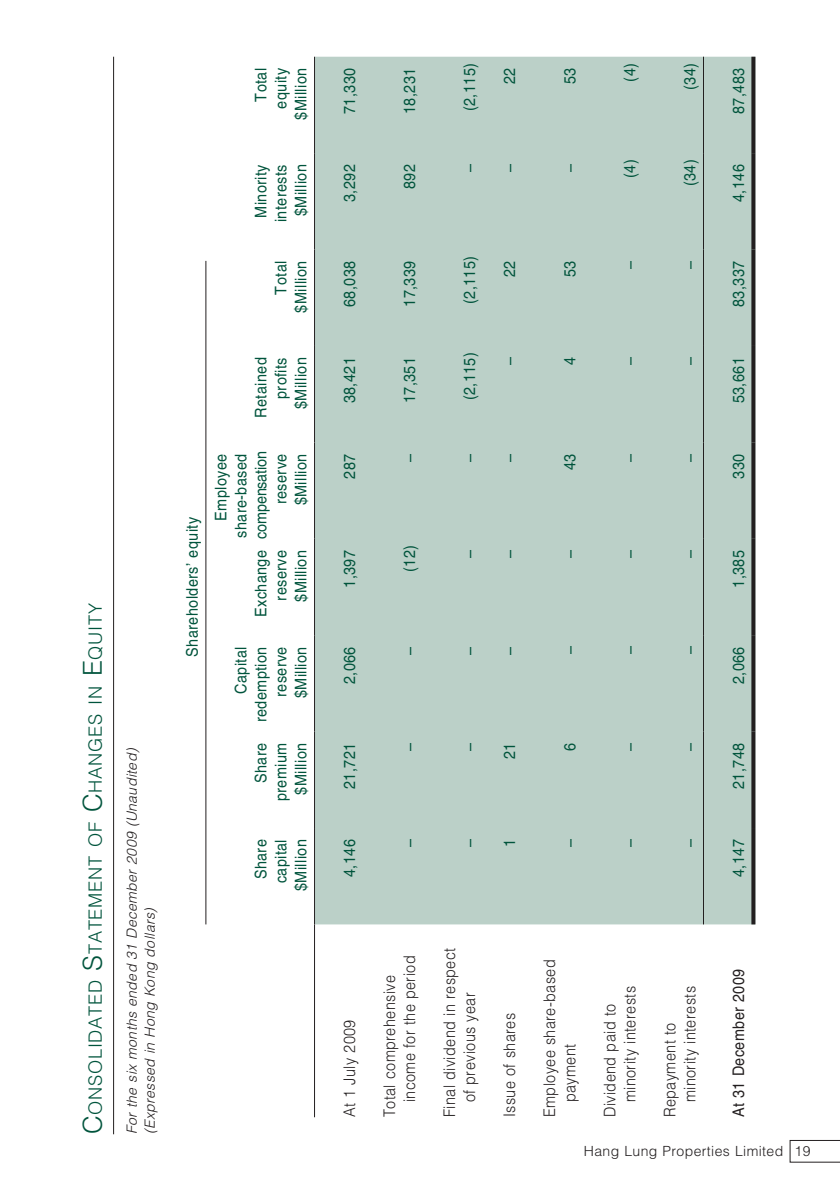
<style>
.page{position:relative;width:840px;height:1191px;background:#fff}
.page>*{position:absolute;margin:0;border:0;box-sizing:border-box;transform-origin:0 0}
.t1{font:300 18.2px "Helvetica LT Std";letter-spacing:.04em;color:#00543c}
.t2{font:16px/20px "Helvetica LT Std";letter-spacing:.03em;color:#00543c;text-align:right;scale:.9 1}
.t3{font:300 16px/20px "Helvetica LT Std";letter-spacing:.03em;color:#231f20;scale:.9 1}
.t4{font:16px "Helvetica LT Std";letter-spacing:.03em;color:#231f20;scale:.9 1}
.t5{font:italic 300 14px/18px "Helvetica LT Std";color:#231f20}
.t6{font:300 14px "Helvetica LT Std";letter-spacing:.03em;color:#231f20}
.s1{font-size:26px}
</style>
<div class="page">
<svg style="left:789px;top:1140px;width:50px;height:22px"></svg>
<hr style="left:113px;top:57px;width:1px;height:1077px;background:#231f20">
<div style="left:315px;top:57px;width:436px;height:867px;background:#bbd0c8"></div>
<hr style="left:205px;top:261px;width:1px;height:663px;background:#231f20">
<hr style="left:314px;top:924px;width:1px;height:193px;background:#231f20">
<hr style="left:314px;top:828px;width:1px;height:96px;background:#231f20">
<hr style="left:314px;top:731px;width:1px;height:97px;background:#231f20">
<hr style="left:314px;top:635px;width:1px;height:96px;background:#231f20">
<hr style="left:314px;top:539px;width:1px;height:96px;background:#231f20">
<hr style="left:314px;top:442px;width:1px;height:97px;background:#231f20">
<hr style="left:314px;top:346px;width:1px;height:96px;background:#231f20">
<hr style="left:314px;top:249px;width:1px;height:97px;background:#231f20">
<hr style="left:314px;top:153px;width:1px;height:96px;background:#231f20">
<hr style="left:314px;top:57px;width:1px;height:96px;background:#231f20">
<hr style="left:702px;top:828px;width:1px;height:96px;background:#231f20">
<hr style="left:702px;top:731px;width:1px;height:97px;background:#231f20">
<hr style="left:702px;top:635px;width:1px;height:96px;background:#231f20">
<hr style="left:702px;top:539px;width:1px;height:96px;background:#231f20">
<hr style="left:702px;top:442px;width:1px;height:97px;background:#231f20">
<hr style="left:702px;top:346px;width:1px;height:96px;background:#231f20">
<hr style="left:702px;top:249px;width:1px;height:97px;background:#231f20">
<hr style="left:702px;top:153px;width:1px;height:96px;background:#231f20">
<hr style="left:702px;top:57px;width:1px;height:96px;background:#231f20">
<svg style="left:751px;top:828px;width:4px;height:96px"></svg>
<svg style="left:751px;top:731px;width:4px;height:97px"></svg>
<svg style="left:751px;top:635px;width:4px;height:96px"></svg>
<svg style="left:751px;top:539px;width:4px;height:96px"></svg>
<svg style="left:751px;top:442px;width:4px;height:97px"></svg>
<svg style="left:751px;top:346px;width:4px;height:96px"></svg>
<svg style="left:751px;top:249px;width:4px;height:97px"></svg>
<svg style="left:751px;top:153px;width:4px;height:96px"></svg>
<svg style="left:751px;top:57px;width:4px;height:96px"></svg>
<p class="t1" style="left:84px;top:1134px;width:532px;rotate:-90deg"><span class="s1">C</span>onsolidated <span class="s1">S</span>tatement of <span class="s1">C</span>hanges i n <span class="s1">E</span>quity</p>
<p class="t5" style="left:123px;top:1134px;width:387px;rotate:-90deg">For the six months ended 31 December 2009 (Unaudited) (Expressed in Hong Kong dollars)</p>
<p class="t2" style="left:251px;top:108px;width:46px;text-align:center;rotate:-90deg">Total equity</p>
<p class="t2" style="left:291px;top:120px;width:59px;rotate:-90deg">$Million</p>
<p class="t2" style="left:251px;top:222px;width:66px;text-align:left;rotate:-90deg">Minority interests</p>
<p class="t2" style="left:291px;top:216px;width:59px;rotate:-90deg">$Million</p>
<p class="t2" style="left:291px;top:312px;width:59px;rotate:-90deg">$Million</p>
<p class="t2" style="left:271px;top:294px;width:39px;rotate:-90deg">Total</p>
<p class="t2" style="left:251px;top:418px;width:69px;rotate:-90deg">Retained profits</p>
<p class="t2" style="left:291px;top:409px;width:59px;rotate:-90deg">$Million</p>
<p class="t2" style="left:182px;top:656px;width:156px;rotate:-90deg">Shareholders’ equity</p>
<p class="t2" style="left:211px;top:539px;width:99px;rotate:-90deg">Employee share-based compensation reserve</p>
<p class="t2" style="left:291px;top:505px;width:59px;rotate:-90deg">$Million</p>
<p class="t2" style="left:251px;top:617px;width:76px;rotate:-90deg">Exchange reserve</p>
<p class="t2" style="left:291px;top:602px;width:59px;rotate:-90deg">$Million</p>
<p class="t2" style="left:231px;top:722px;width:86px;rotate:-90deg">Capital redemption reserve</p>
<p class="t2" style="left:291px;top:698px;width:59px;rotate:-90deg">$Million</p>
<p class="t2" style="left:251px;top:801px;width:66px;rotate:-90deg">Share premium</p>
<p class="t2" style="left:291px;top:794px;width:59px;rotate:-90deg">$Million</p>
<p class="t2" style="left:251px;top:883px;width:50px;text-align:left;rotate:-90deg">Share capital</p>
<p class="t2" style="left:291px;top:891px;width:59px;rotate:-90deg">$Million</p>
<p class="t2" style="left:339px;top:114px;width:53px;rotate:-90deg">71,330</p>
<p class="t2" style="left:399px;top:114px;width:53px;rotate:-90deg">18,231</p>
<p class="t2" style="left:459px;top:111px;width:55px;rotate:-90deg">(2,115)</p>
<p class="t2" style="left:499px;top:84px;width:20px;rotate:-90deg">22</p>
<p class="t2" style="left:559px;top:84px;width:20px;rotate:-90deg">53</p>
<p class="t2" style="left:619px;top:82px;width:22px;rotate:-90deg">(4)</p>
<p class="t2" style="left:679px;top:90px;width:31px;rotate:-90deg">(34)</p>
<p class="t2" style="left:728px;top:114px;width:53px;rotate:-90deg">87,483</p>
<p class="t2" style="left:339px;top:202px;width:43px;rotate:-90deg">3,292</p>
<p class="t2" style="left:399px;top:189px;width:29px;rotate:-90deg">892</p>
<p class="t2" style="left:459px;top:172px;width:10px;rotate:-90deg">–</p>
<p class="t2" style="left:499px;top:172px;width:10px;rotate:-90deg">–</p>
<p class="t2" style="left:559px;top:172px;width:10px;rotate:-90deg">–</p>
<p class="t2" style="left:619px;top:178px;width:22px;rotate:-90deg">(4)</p>
<p class="t2" style="left:679px;top:186px;width:31px;rotate:-90deg">(34)</p>
<p class="t2" style="left:728px;top:202px;width:43px;rotate:-90deg">4,146</p>
<p class="t2" style="left:339px;top:307px;width:53px;rotate:-90deg">68,038</p>
<p class="t2" style="left:399px;top:307px;width:53px;rotate:-90deg">17,339</p>
<p class="t2" style="left:459px;top:304px;width:55px;rotate:-90deg">(2,115)</p>
<p class="t2" style="left:499px;top:277px;width:20px;rotate:-90deg">22</p>
<p class="t2" style="left:559px;top:277px;width:20px;rotate:-90deg">53</p>
<p class="t2" style="left:619px;top:269px;width:10px;rotate:-90deg">–</p>
<p class="t2" style="left:679px;top:269px;width:10px;rotate:-90deg">–</p>
<p class="t2" style="left:728px;top:307px;width:53px;rotate:-90deg">83,337</p>
<p class="t2" style="left:339px;top:403px;width:53px;rotate:-90deg">38,421</p>
<p class="t2" style="left:399px;top:403px;width:53px;rotate:-90deg">17,351</p>
<p class="t2" style="left:459px;top:400px;width:55px;rotate:-90deg">(2,115)</p>
<p class="t2" style="left:499px;top:365px;width:10px;rotate:-90deg">–</p>
<p class="t2" style="left:559px;top:365px;width:10px;rotate:-90deg">4</p>
<p class="t2" style="left:619px;top:365px;width:10px;rotate:-90deg">–</p>
<p class="t2" style="left:679px;top:365px;width:10px;rotate:-90deg">–</p>
<p class="t2" style="left:728px;top:403px;width:53px;rotate:-90deg">53,661</p>
<p class="t2" style="left:339px;top:478px;width:29px;rotate:-90deg">287</p>
<p class="t2" style="left:399px;top:462px;width:10px;rotate:-90deg">–</p>
<p class="t2" style="left:459px;top:462px;width:10px;rotate:-90deg">–</p>
<p class="t2" style="left:499px;top:462px;width:10px;rotate:-90deg">–</p>
<p class="t2" style="left:559px;top:470px;width:20px;rotate:-90deg">43</p>
<p class="t2" style="left:619px;top:461px;width:10px;rotate:-90deg">–</p>
<p class="t2" style="left:679px;top:461px;width:10px;rotate:-90deg">–</p>
<p class="t2" style="left:728px;top:478px;width:29px;rotate:-90deg">330</p>
<p class="t2" style="left:339px;top:588px;width:43px;rotate:-90deg">1,397</p>
<p class="t2" style="left:399px;top:572px;width:31px;rotate:-90deg">(12)</p>
<p class="t2" style="left:459px;top:558px;width:10px;rotate:-90deg">–</p>
<p class="t2" style="left:499px;top:558px;width:10px;rotate:-90deg">–</p>
<p class="t2" style="left:559px;top:558px;width:10px;rotate:-90deg">–</p>
<p class="t2" style="left:619px;top:558px;width:10px;rotate:-90deg">–</p>
<p class="t2" style="left:679px;top:558px;width:10px;rotate:-90deg">–</p>
<p class="t2" style="left:728px;top:588px;width:43px;rotate:-90deg">1,385</p>
<p class="t2" style="left:339px;top:684px;width:43px;rotate:-90deg">2,066</p>
<p class="t2" style="left:399px;top:654px;width:10px;rotate:-90deg">–</p>
<p class="t2" style="left:459px;top:654px;width:10px;rotate:-90deg">–</p>
<p class="t2" style="left:499px;top:654px;width:10px;rotate:-90deg">–</p>
<p class="t2" style="left:559px;top:654px;width:10px;rotate:-90deg">–</p>
<p class="t2" style="left:619px;top:654px;width:10px;rotate:-90deg">–</p>
<p class="t2" style="left:679px;top:654px;width:10px;rotate:-90deg">–</p>
<p class="t2" style="left:728px;top:684px;width:43px;rotate:-90deg">2,066</p>
<p class="t2" style="left:339px;top:789px;width:53px;rotate:-90deg">21,721</p>
<p class="t2" style="left:399px;top:751px;width:10px;rotate:-90deg">–</p>
<p class="t2" style="left:459px;top:751px;width:10px;rotate:-90deg">–</p>
<p class="t2" style="left:499px;top:759px;width:20px;rotate:-90deg">21</p>
<p class="t2" style="left:559px;top:751px;width:10px;rotate:-90deg">6</p>
<p class="t2" style="left:619px;top:751px;width:10px;rotate:-90deg">–</p>
<p class="t2" style="left:679px;top:751px;width:10px;rotate:-90deg">–</p>
<p class="t2" style="left:728px;top:789px;width:53px;rotate:-90deg">21,748</p>
<p class="t2" style="left:339px;top:877px;width:43px;rotate:-90deg">4,146</p>
<p class="t2" style="left:399px;top:847px;width:10px;rotate:-90deg">–</p>
<p class="t2" style="left:459px;top:847px;width:10px;rotate:-90deg">–</p>
<p class="t2" style="left:499px;top:847px;width:10px;rotate:-90deg">1</p>
<p class="t2" style="left:559px;top:847px;width:10px;rotate:-90deg">–</p>
<p class="t2" style="left:619px;top:847px;width:10px;rotate:-90deg">–</p>
<p class="t2" style="left:679px;top:847px;width:10px;rotate:-90deg">–</p>
<p class="t2" style="left:728px;top:877px;width:43px;rotate:-90deg">4,147</p>
<p class="t3" style="left:339px;top:1117px;width:110px;rotate:-90deg">At 1 July 2009</p>
<p class="t3" style="left:379px;top:1102px;width:165px;text-indent:-15px;rotate:-90deg">Total comprehensive income for the period</p>
<p class="t3" style="left:439px;top:1102px;width:173px;text-indent:-15px;rotate:-90deg">Final dividend in respect of previous year</p>
<p class="t3" style="left:499px;top:1117px;width:117px;rotate:-90deg">Issue of shares</p>
<p class="t3" style="left:539px;top:1102px;width:160px;text-indent:-15px;rotate:-90deg">Employee share-based payment</p>
<p class="t3" style="left:599px;top:1102px;width:130px;text-indent:-15px;rotate:-90deg">Dividend paid to minority interests</p>
<p class="t3" style="left:659px;top:1102px;width:130px;text-indent:-15px;rotate:-90deg">Repayment to minority interests</p>
<p class="t4" style="left:728px;top:1117px;width:167px;rotate:-90deg">At 31 December 2009</p>
<p class="t6" style="left:583px;top:1142px;width:228px">Hang Lung Properties Limited 19</p>
</div>
